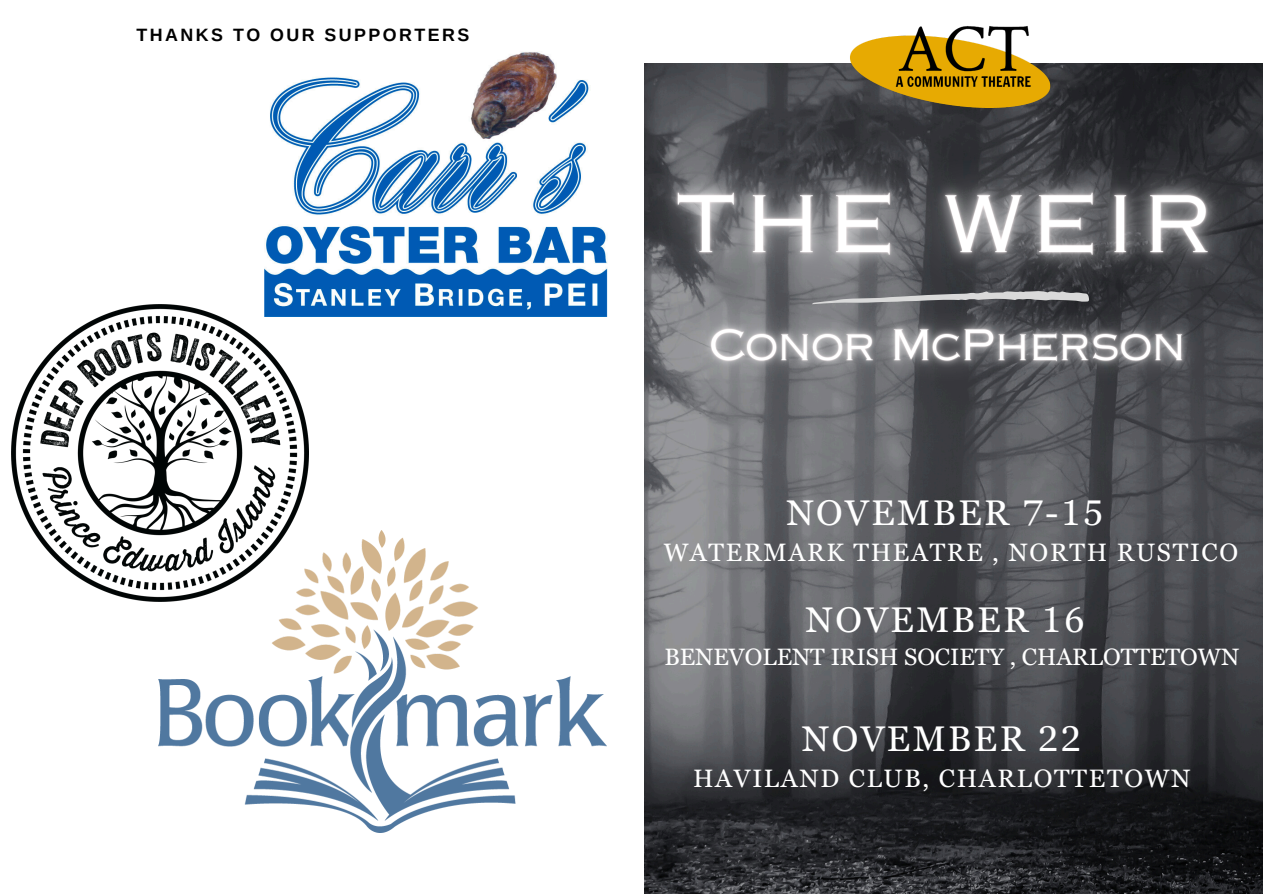
<style>
.page{position:relative;width:1263px;height:894px;background:#fff}
.page>*{position:absolute;margin:0;border:0;box-sizing:border-box;transform-origin:0 0}
.t1{font:35.7px "Georgia Pro";letter-spacing:.07em;color:#fff}
.t2{font:25.2px "Georgia Pro";letter-spacing:.07em;color:#fff}
.t3{font:23.7px "Georgia Pro";color:#fff}
.t4{font:700 17.85px "Arimo";letter-spacing:.14em;color:#000}
</style>
<div class="page">
<img style="left:645px;top:64px;width:617px;height:829px">
<img style="left:849px;top:26px;width:203px;height:82px">
<img style="left:265px;top:52px;width:329px;height:265px">
<img style="left:12px;top:304px;width:297px;height:297px">
<img style="left:157px;top:529px;width:450px;height:304px">
<img style="left:664px;top:355px;width:568px;height:62px">
<img style="left:594px;top:110px;width:669px;height:245px">
<h3 class="t4" style="left:137px;top:24px;width:334px">THANKS TO OUR SUPPORTERS</h3>
<p class="t1" style="left:786px;top:492px;width:319px">NOVEMBER 7-15</p>
<p class="t2" style="left:664px;top:538px;width:576px">WATERMARK THEATRE , NORTH RUSTICO</p>
<p class="t1" style="left:806px;top:598px;width:280px">NOVEMBER 16</p>
<p class="t3" style="left:664px;top:643px;width:576px">BENEVOLENT IRISH SOCIETY , CHARLOTTETOWN</p>
<h3 class="t1" style="left:802px;top:717px;width:280px">NOVEMBER 22</h3>
<h3 class="t2" style="left:693px;top:763px;width:499px">HAVILAND CLUB, CHARLOTTETOWN</h3>
</div>
